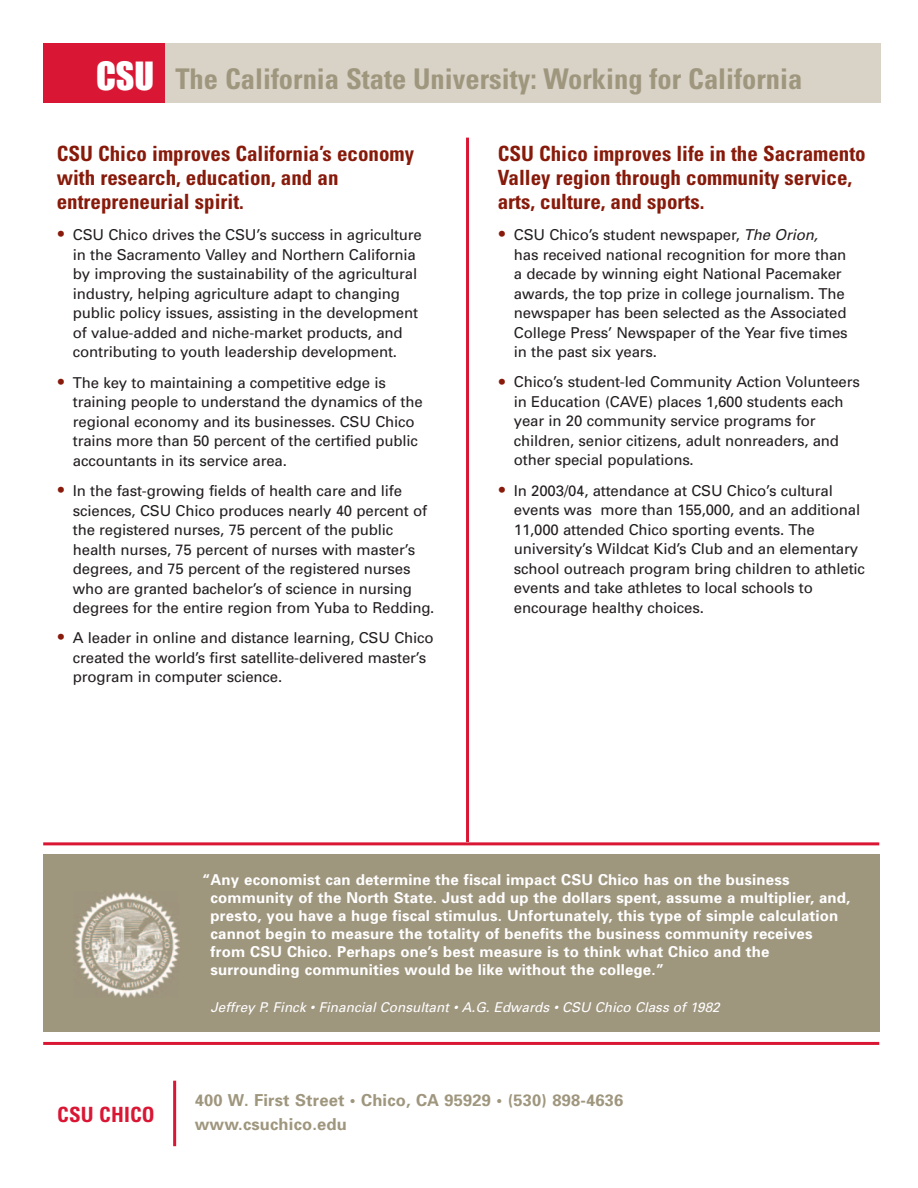
<style>
.page{position:relative;width:918px;height:1188px;background:#fff}
.page>*{position:absolute;margin:0;border:0;box-sizing:border-box;transform-origin:0 0}
.t1{font:700 condensed 28.5px "Univers";color:#9f967e}
.t2{font:700 condensed 21px/24px "Univers";color:#871a0a}
.t3{font:700 condensed 21px "Univers";letter-spacing:.01em;color:#d91734}
.t4{font:700 16.5px/24px "Univers";letter-spacing:.01em;color:#9f967e}
.t5{font:15px/19.5px "Univers";letter-spacing:-.01em;color:#231f20}
.t6{font:700 15px/18px "Univers";letter-spacing:.01em;color:#fff}
.t7{font:italic 13.5px "Univers";color:#fff}
.s1{font-family:"Impact";font-weight:400;font-stretch:normal;font-size:36px;color:#fff}
.s2{font-size:24px;color:#871a0a}
.s3{font-style:italic}
</style>
<div class="page">
<div style="left:43px;top:43px;width:122px;height:60px;background:#d91734"></div>
<div style="left:165px;top:43px;width:715px;height:60px;background:#d8d2c7"></div>
<div style="left:43px;top:855px;width:836px;height:177px;background:#9f967e"></div>
<hr style="left:173px;top:1081px;width:3px;height:65px;background:#d91734">
<hr style="left:43px;top:1042px;width:836px;height:3px;background:#d91734">
<hr style="left:466px;top:138px;width:3px;height:704px;background:#d91734">
<hr style="left:43px;top:842px;width:836px;height:3px;background:#d91734">
<img style="left:75px;top:892px;width:104px;height:105px">
<h1 class="t1" style="left:96px;top:68px;width:708px"><span class="s1">CSU</span> The California State University: Working for California</h1>
<h2 class="t2" style="left:57px;top:143px;width:359px">CSU Chico improves California’s economy with research, education, and an entrepreneurial spirit.</h2>
<p class="t5" style="left:73px;top:227px;width:351px;text-indent:-16px"><span class="s2">•</span> CSU Chico drives the CSU’s success in agriculture in the Sacramento Valley and Northern California by improving the sustainability of the agricultural industry, helping agriculture adapt to changing public policy issues, assisting in the development of value-added and niche-market products, and contributing to youth leadership development.</p>
<p class="t5" style="left:73px;top:374px;width:351px;text-indent:-16px"><span class="s2">•</span> The key to maintaining a competitive edge is training people to understand the dynamics of the regional economy and its businesses. CSU Chico trains more than 50 percent of the certified public accountants in its service area.</p>
<p class="t5" style="left:73px;top:482px;width:363px;text-indent:-16px"><span class="s2">•</span> In the fast-growing fields of health care and life sciences, CSU Chico produces nearly 40 percent of the registered nurses, 75 percent of the public health nurses, 75 percent of nurses with master’s degrees, and 75 percent of the registered nurses who are granted bachelor’s of science in nursing degrees for the entire region from Yuba to Redding.</p>
<p class="t5" style="left:73px;top:630px;width:362px;text-indent:-16px"><span class="s2">•</span> A leader in online and distance learning, CSU Chico created the world’s first satellite-delivered master’s program in computer science.</p>
<h2 class="t2" style="left:498px;top:143px;width:369px">CSU Chico improves life in the Sacramento<br>Valley region through community service, arts, culture, and sports.</h2>
<p class="t5" style="left:514px;top:226px;width:335px;text-indent:-16px"><span class="s2">•</span> CSU Chico’s student newspaper, <span class="s3">The Orion,<br></span>has received national recognition for more than a decade by winning eight National Pacemaker awards, the top prize in college journalism. The newspaper has been selected as the Associated College Press’ Newspaper of the Year five times in the past six years.</p>
<p class="t5" style="left:514px;top:374px;width:348px;text-indent:-16px"><span class="s2">•</span> Chico’s student-led Community Action Volunteers in Education (CAVE) places 1,600 students each year in 20 community service programs for children, senior citizens, adult nonreaders, and other special populations.</p>
<p class="t5" style="left:514px;top:482px;width:353px;text-indent:-16px"><span class="s2">•</span> In 2003/04, attendance at CSU Chico’s cultural events was more than 155,000, and an additional 11,000 attended Chico sporting events. The university’s Wildcat Kid’s Club and an elementary school outreach program bring children to athletic events and take athletes to local schools to encourage healthy choices.</p>
<h2 class="t3" style="left:57px;top:1107px;width:99px">CSU CHICO</h2>
<p class="t6" style="left:211px;top:872px;width:641px;text-indent:-8px">“Any economist can determine the fiscal impact CSU Chico has on the business community of the North State. Just add up the dollars spent, assume a multiplier, and, presto, you have a huge fiscal stimulus. Unfortunately, this type of simple calculation cannot begin to measure the totality of benefits the business community receives from CSU Chico. Perhaps one’s best measure is to think what Chico and the surrounding communities would be like without the college.”</p>
<p class="t7" style="left:210px;top:1003px;width:511px">Jeffrey P. Finck • Financial Consultant • A.G. Edwards • CSU Chico Class of 1982</p>
<p class="t4" style="left:195px;top:1090px;width:430px">400 W. First Street • Chico, CA 95929 • (530) 898-4636 www.csuchico.edu</p>
</div>
